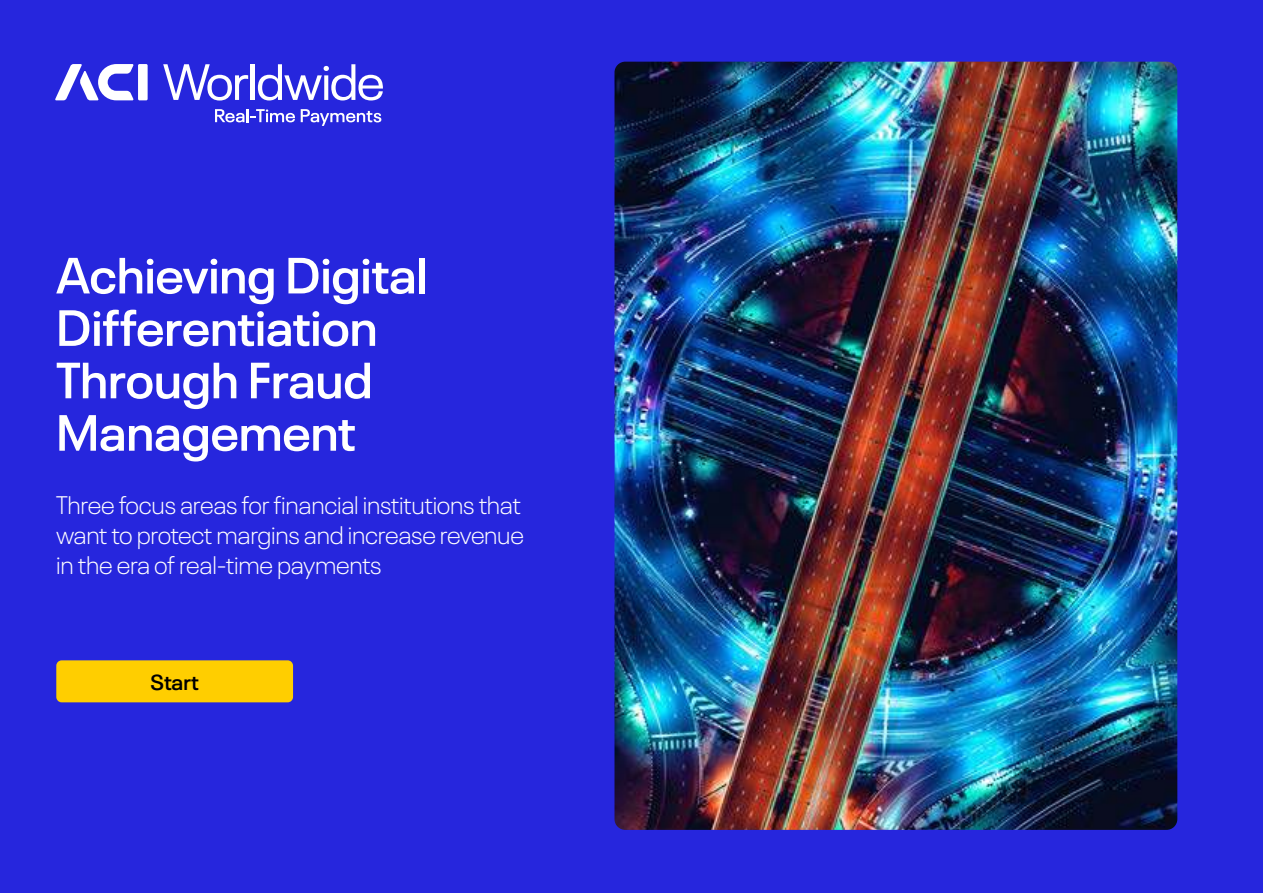
<style>
.page{position:relative;width:1263px;height:893px;background:#2626dd}
.page>*{position:absolute;margin:0;border:0;box-sizing:border-box;transform-origin:0 0}
.t1{font:600 50.4px/52.3px "Neue Plak";color:#fff}
.t2{font:300 25.2px/30.3px "Neue Plak";letter-spacing:-.01em;color:#fff}
.t3{font:600 21.6px "Neue Plak";color:#000}
</style>
<div class="page">
<div style="left:138px;top:64px;width:10px;height:36px;background:#fff"></div>
<svg style="left:55px;top:64px;width:79px;height:36px"></svg>
<svg style="left:163px;top:64px;width:85px;height:37px"></svg>
<hr style="left:251px;top:64px;width:4px;height:36px;background:#fff">
<svg style="left:258px;top:64px;width:125px;height:36px"></svg>
<svg style="left:215px;top:109px;width:80px;height:13px"></svg>
<svg style="left:301px;top:109px;width:80px;height:17px"></svg>
<img style="left:614px;top:62px;width:563px;height:768px">
<div style="left:56px;top:660px;width:237px;height:42px;background:#ffce00;border-radius:5px"></div>
<h1 class="t1" style="left:56px;top:253px;width:372px">Achieving Digital<br>Differentiation<br>Through Fraud<br>Management</h1>
<p class="t2" style="left:56px;top:492px;width:469px">Three focus areas for financial institutions that want to protect margins and increase revenue in the era of real-time payments</p>
<p class="t3" style="left:150px;top:670px;width:50px">Start</p>
</div>
